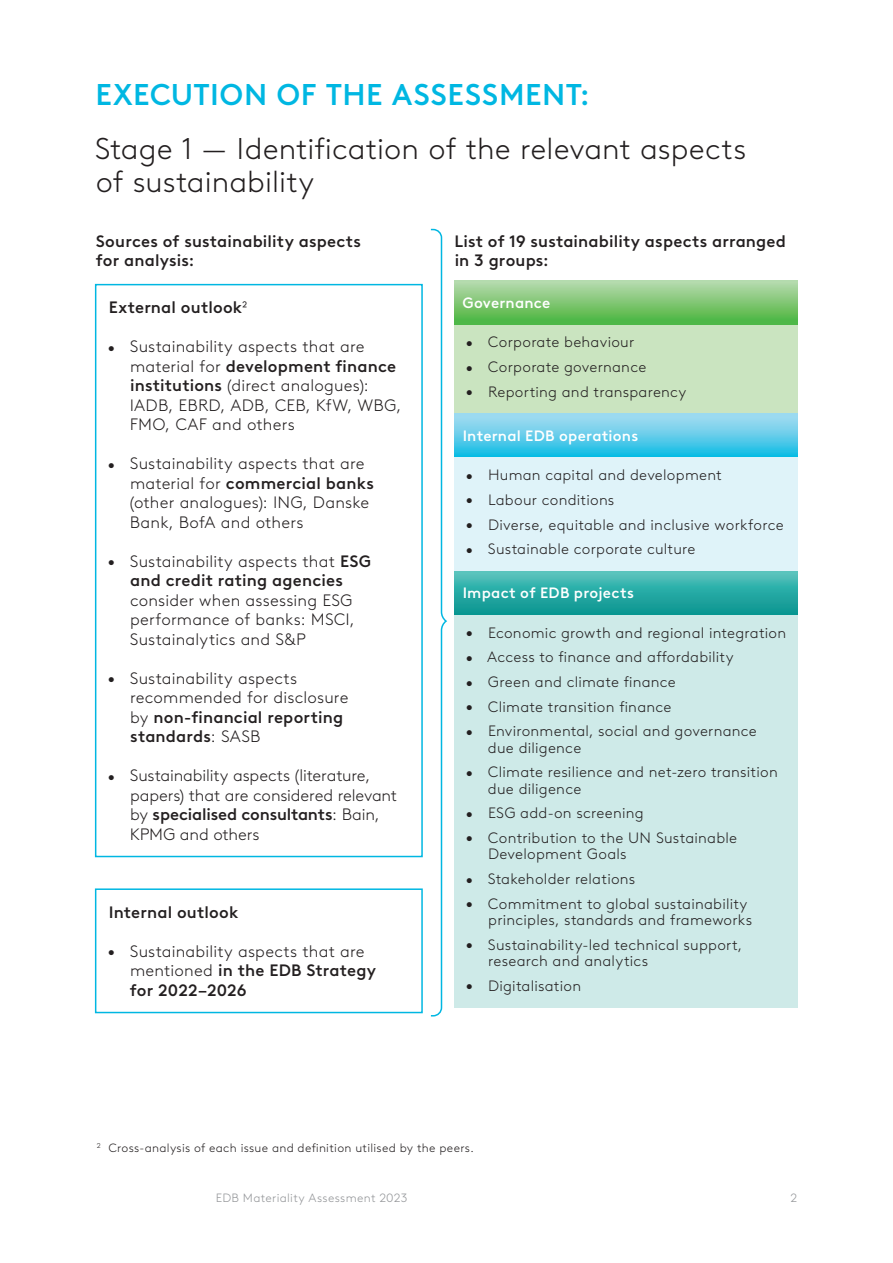
<style>
.page{position:relative;width:893px;height:1263px;background:#fff}
.page>*{position:absolute;margin:0;border:0;box-sizing:border-box;transform-origin:0 0}
.t1{font:300 30px/33px "Brown LL Cyr";letter-spacing:.005em;color:#231f20}
.t2{font:500 30px "Brown LL Cyr";letter-spacing:.02em;color:#00b7e2}
.t3{font:300 16.5px/19.5px "Brown LL Cyr";letter-spacing:.01em;color:#231f20}
.t4{font:500 16.5px/19.5px "Brown LL Cyr";letter-spacing:.01em;color:#231f20}
.t5{font:300 16.5px/19.5px "Brown LL Cyr";letter-spacing:-.01em;color:#231f20}
.t6{font:300 15px/16.5px "Brown LL Cyr";letter-spacing:.015em;color:#231f20}
.t7{font:500 15px "Brown LL Cyr";letter-spacing:.015em;color:#fff}
.t8{font:300 12px "Brown LL Cyr";letter-spacing:.025em;color:#231f20}
.t9{font:300 12px "Brown LL Cyr";letter-spacing:.025em;color:#939598}
.s1{font-weight:300}
.s2{font-size:10.5px}
.s3{font-weight:500}
.s4{font-weight:300;font-size:10.5px}
</style>
<div class="page">
<div style="left:95px;top:284px;width:328px;height:573px;border:2px solid #00b7e2"></div>
<div style="left:95px;top:888px;width:328px;height:125px;border:2px solid #00b7e2"></div>
<div style="left:454px;top:281px;width:343px;height:44px;background:linear-gradient(to bottom,#b8daad,#49b53e)"></div>
<div style="left:454px;top:325px;width:343px;height:89px;background:#cae4c0"></div>
<div style="left:454px;top:414px;width:343px;height:44px;background:linear-gradient(to bottom,#afddf1,#10bce4)"></div>
<div style="left:454px;top:458px;width:343px;height:113px;background:#dff3f9"></div>
<div style="left:454px;top:571px;width:343px;height:44px;background:linear-gradient(to bottom,#54c4be,#05948f)"></div>
<div style="left:454px;top:615px;width:343px;height:393px;background:#ceeae8"></div>
<svg style="left:430px;top:228px;width:17px;height:789px"></svg>
<h1 class="t2" style="left:96px;top:76px;width:496px">EXECUTION OF THE ASSESSMENT:</h1>
<h1 class="t1" style="left:95px;top:132px;width:653px">Stage 1 — Identification of the relevant aspects of sustainability</h1>
<p class="t4" style="left:96px;top:231px;width:267px">Sources of sustainability aspects for analysis:</p>
<p class="t4" style="left:109px;top:297px;width:140px">External outlook<span class="s1">²</span></p>
<p class="t3" style="left:130px;top:337px;width:273px;text-indent:-22px"><span class="s2">•</span> Sustainability aspects that are material for <span class="s3">development finance institutions</span> (direct analogues):<br>IADB, EBRD, ADB, CEB, KfW, WBG,<br>FMO, CAF and others</p>
<p class="t3" style="left:130px;top:454px;width:246px;text-indent:-22px"><span class="s2">•</span> Sustainability aspects that are material for <span class="s3">commercial banks </span>(other analogues): ING, Danske<br>Bank, BofA and others</p>
<p class="t4" style="left:108px;top:551px;width:264px;text-align:center"><span class="s4">•</span> <span class="s1">Sustainability aspects that</span> ESG and credit rating agencies</p>
<p class="t3" style="left:130px;top:590px;width:226px">consider when assessing ESG performance of banks: MSCI,<br>Sustainalytics and S&amp;P</p>
<p class="t3" style="left:130px;top:668px;width:220px;text-indent:-22px"><span class="s2">•</span> Sustainability aspects recommended for disclosure by <span class="s3">non-financial reporting standards</span>: SASB</p>
<p class="t5" style="left:130px;top:766px;width:269px;text-indent:-22px"><span class="s2">•</span> Sustainability aspects (literature, papers) that are considered relevant by <span class="s3">specialised consultants</span>: Bain,<br>KPMG and others</p>
<p class="t4" style="left:454px;top:231px;width:333px">List of 19 sustainability aspects arranged in 3 groups:</p>
<p class="t7" style="left:463px;top:293px;width:89px">Governance</p>
<p class="t6" style="left:466px;top:334px;width:169px"><span class="s2">•</span> Corporate behaviour</p>
<p class="t6" style="left:466px;top:359px;width:182px"><span class="s2">•</span> Corporate governance</p>
<p class="t6" style="left:466px;top:383px;width:222px"><span class="s2">•</span> Reporting and transparency</p>
<p class="t7" style="left:463px;top:426px;width:177px">Internal EDB operations</p>
<p class="t6" style="left:466px;top:467px;width:257px"><span class="s2">•</span> Human capital and development</p>
<p class="t6" style="left:466px;top:491px;width:150px"><span class="s2">•</span> Labour conditions</p>
<p class="t6" style="left:466px;top:516px;width:319px"><span class="s2">•</span> Diverse, equitable and inclusive workforce</p>
<p class="t6" style="left:466px;top:541px;width:231px"><span class="s2">•</span> Sustainable corporate culture</p>
<p class="t7" style="left:463px;top:584px;width:173px">Impact of EDB projects</p>
<p class="t6" style="left:466px;top:624px;width:321px"><span class="s2">•</span> Economic growth and regional integration</p>
<p class="t6" style="left:466px;top:649px;width:269px"><span class="s2">•</span> Access to finance and affordability</p>
<p class="t6" style="left:466px;top:674px;width:211px"><span class="s2">•</span> Green and climate finance</p>
<p class="t6" style="left:466px;top:698px;width:207px"><span class="s2">•</span> Climate transition finance</p>
<p class="t6" style="left:488px;top:723px;width:270px;text-indent:-22px"><span class="s2">•</span> Environmental, social and governance due diligence</p>
<p class="t6" style="left:488px;top:764px;width:291px;text-indent:-22px"><span class="s2">•</span> Climate resilience and net-zero transition due diligence</p>
<p class="t6" style="left:466px;top:805px;width:179px"><span class="s2">•</span> ESG add-on screening</p>
<p class="t6" style="left:488px;top:829px;width:251px;text-indent:-22px"><span class="s2">•</span> Contribution to the UN Sustainable<br>Development Goals</p>
<p class="t6" style="left:466px;top:871px;width:170px"><span class="s2">•</span> Stakeholder relations</p>
<p class="t6" style="left:488px;top:895px;width:265px;text-indent:-22px"><span class="s2">•</span> Commitment to global sustainability principles, standards and frameworks</p>
<p class="t6" style="left:488px;top:936px;width:256px;text-indent:-22px"><span class="s2">•</span> Sustainability-led technical support, research and analytics</p>
<p class="t6" style="left:466px;top:977px;width:116px"><span class="s2">•</span> Digitalisation</p>
<p class="t4" style="left:109px;top:902px;width:131px">Internal outlook</p>
<p class="t3" style="left:130px;top:941px;width:248px;text-indent:-22px"><span class="s2">•</span> Sustainability aspects that are mentioned <span class="s3">in the EDB Strategy for 2022–2026</span></p>
<p class="t8" style="left:97px;top:1141px;width:379px"><sup>2</sup> Cross-analysis of each issue and definition utilised by the peers.</p>
<p class="t9" style="left:216px;top:1191px;width:193px">EDB Materiality Assessment 2023</p>
<p class="t9" style="left:791px;top:1191px;width:8px">2</p>
</div>
